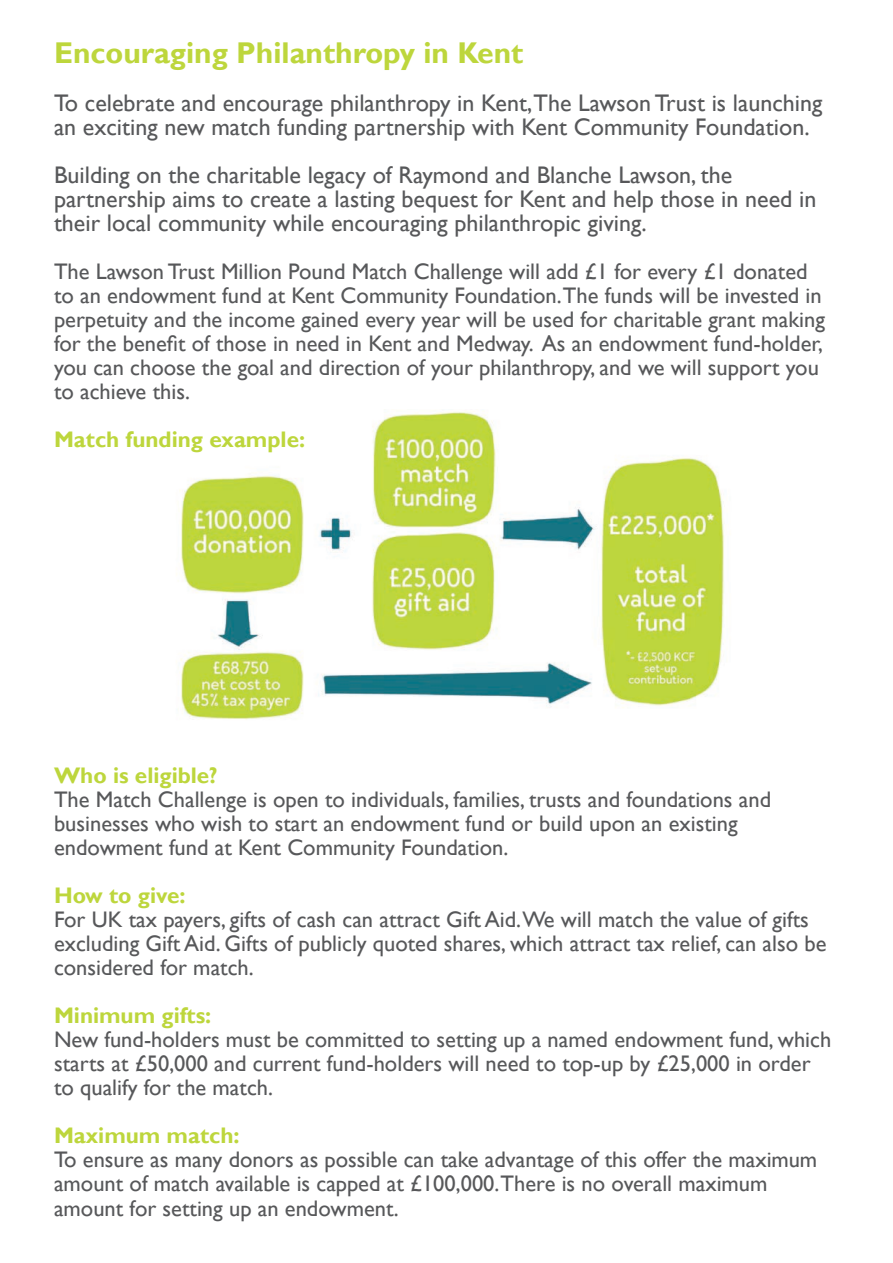
<style>
.page{position:relative;width:893px;height:1263px;background:#fff}
.page>*{position:absolute;margin:0;border:0;box-sizing:border-box;transform-origin:0 0}
.t1{font:700 30px "Gill Sans";color:#bdd63c}
.t2{font:24px/24px "Gill Sans";color:#57585a}
.t3{font:22.5px/24px "Gill Sans";color:#57585a}
.t4{font:700 22.5px "Gill Sans";color:#bdd63c}
</style>
<div class="page">
<img style="left:179px;top:411px;width:545px;height:309px">
<p class="t1" style="left:54px;top:35px;width:471px">Encouraging Philanthropy in Kent</p>
<p class="t2" style="left:54px;top:92px;width:770px">To celebrate and encourage philanthropy in Kent,The Lawson Trust is launching an exciting new match funding partnership with Kent Community Foundation.</p>
<p class="t2" style="left:54px;top:164px;width:764px">Building on the charitable legacy of Raymond and Blanche Lawson, the partnership aims to create a lasting bequest for Kent and help those in need in their local community while encouraging philanthropic giving.</p>
<p class="t3" style="left:54px;top:260px;width:772px">The Lawson Trust Million Pound Match Challenge will add £1 for every £1 donated to an endowment fund at Kent Community Foundation.The funds will be invested in perpetuity and the income gained every year will be used for charitable grant making for the benefit of those in need in Kent and Medway. As an endowment fund-holder, you can choose the goal and direction of your philanthropy, and we will support you to achieve this.</p>
<p class="t4" style="left:54px;top:426px;width:253px">Match funding example:</p>
<p class="t4" style="left:54px;top:762px;width:165px">Who is eligible?</p>
<p class="t3" style="left:54px;top:788px;width:719px">The Match Challenge is open to individuals, families, trusts and foundations and businesses who wish to start an endowment fund or build upon an existing endowment fund at Kent Community Foundation.</p>
<p class="t4" style="left:54px;top:882px;width:133px">How to give:</p>
<p class="t3" style="left:54px;top:908px;width:774px">For UK tax payers, gifts of cash can attract Gift Aid.We will match the value of gifts excluding Gift Aid. Gifts of publicly quoted shares, which attract tax relief, can also be considered for match.</p>
<p class="t4" style="left:54px;top:1002px;width:159px">Minimum gifts:</p>
<p class="t3" style="left:54px;top:1028px;width:779px">New fund-holders must be committed to setting up a named endowment fund, which starts at £50,000 and current fund-holders will need to top-up by £25,000 in order to qualify for the match.</p>
<p class="t4" style="left:54px;top:1122px;width:187px">Maximum match:</p>
<p class="t3" style="left:54px;top:1148px;width:765px;line-height:24.5px">To ensure as many donors as possible can take advantage of this offer the maximum amount of match available is capped at £100,000.There is no overall maximum amount for setting up an endowment.</p>
</div>
